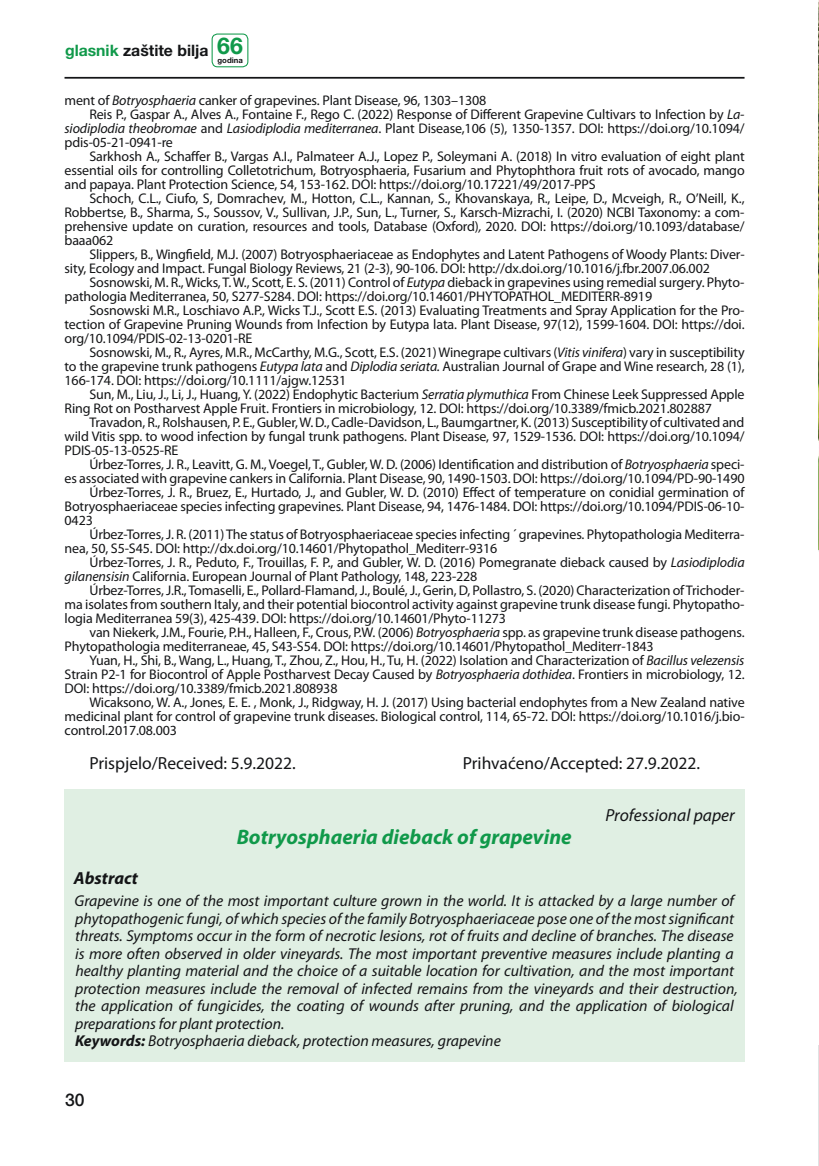
<style>
.page{position:relative;width:819px;height:1166px;background:#fff}
.page>*{position:absolute;margin:0;border:0;box-sizing:border-box;transform-origin:0 0}
.t1{font:italic 700 21px "Myriad Pro";color:#10994a}
.t2{font:17.5px "Myriad Pro";color:#141517}
.t3{font:italic 17.5px "Myriad Pro";color:#141517}
.t4{font:italic 700 17.5px "Myriad Pro";color:#141517}
.t5{font:500 17.5px "Helvetica Neue LT Pro";color:#141517}
.t6{font:italic 15.75px/17.5px "Myriad Pro";color:#141517}
.t7{font:700 15.75px "Helvetica Neue LT Pro";color:#141517}
.t8{font:14px "Myriad Pro";letter-spacing:-.01em;color:#141517}
.t9{font:700 7.7px "Helvetica Neue LT Pro";color:#141517}
.s1{color:#10994a}
.s2{font-size:23.1px;color:#10994a}
.s3{font-style:italic}
.s4{font-weight:700}
</style>
<div class="page">
<hr style="left:64px;top:77px;width:680px;height:2px;background:#141517">
<div style="left:211px;top:34px;width:37px;height:33px;border:1px solid #10994a;border-radius:5px"></div>
<div style="left:64px;top:790px;width:680px;height:272px;background:#e0efe3"></div>
<img style="left:818px;top:0;width:1px;height:550px">
<hr style="left:818px;top:1045px;width:1px;height:121px;background:#e0e2e3">
<p class="t7" style="left:65px;top:44px;width:179px"><span class="s1">glasnik</span> zaštite bilja <span class="s2">66</span></p>
<p class="t9" style="left:217px;top:58px;width:27px">godina</p>
<p class="t8" style="left:64px;top:95px;width:423px">ment of <span class="s3">Botryosphaeria</span> canker of grapevines. Plant Disease, 96, 1303–1308</p>
<p class="t8" style="left:89px;top:109px;width:656px">Reis P., Gaspar A., Alves A., Fontaine F., Rego C. (2022) Response of Different Grapevine Cultivars to Infection by <span class="s3">La-</span></p>
<p class="t8" style="left:65px;top:123px;width:681px"><span class="s3">siodiplodia theobromae</span> and <span class="s3">Lasiodiplodia mediterranea</span>. Plant Disease,106 (5), 1350-1357. DOI: https://doi.org/10.1094/</p>
<p class="t8" style="left:65px;top:137px;width:110px">pdis-05-21-0941-re</p>
<p class="t8" style="left:89px;top:151px;width:656px">Sarkhosh A., Schaffer B., Vargas A.I., Palmateer A.J., Lopez P., Soleymani A. (2018) In vitro evaluation of eight plant</p>
<p class="t8" style="left:65px;top:165px;width:681px">essential oils for controlling Colletotrichum, Botryosphaeria, Fusarium and Phytophthora fruit rots of avocado, mango</p>
<p class="t8" style="left:65px;top:179px;width:532px">and papaya. Plant Protection Science, 54, 153-162. DOI: https://doi.org/10.17221/49/2017-PPS</p>
<p class="t8" style="left:89px;top:193px;width:656px">Schoch, C.L., Ciufo, S, Domrachev, M., Hotton, C.L., Kannan, S., Khovanskaya, R., Leipe, D., Mcveigh, R., O’Neill, K.,</p>
<p class="t8" style="left:65px;top:207px;width:681px">Robbertse, B., Sharma, S., Soussov, V., Sullivan, J.P., Sun, L., Turner, S., Karsch-Mizrachi, I. (2020) NCBI Taxonomy: a com-</p>
<p class="t8" style="left:65px;top:221px;width:681px">prehensive update on curation, resources and tools, Database (Oxford)<span class="s3">,</span> 2020. DOI: https://doi.org/10.1093/database/</p>
<p class="t8" style="left:65px;top:235px;width:50px">baaa062</p>
<p class="t8" style="left:89px;top:249px;width:656px">Slippers, B., Wingfield, M.J. (2007) Botryosphaeriaceae as Endophytes and Latent Pathogens of Woody Plants: Diver-</p>
<p class="t8" style="left:65px;top:263px;width:646px">sity, Ecology and Impact. Fungal Biology Reviews, 21 (2-3), 90-106. DOI: http://dx.doi.org/10.1016/j.fbr.2007.06.002</p>
<p class="t8" style="left:89px;top:277px;width:656px">Sosnowski, M. R., Wicks, T. W., Scott, E. S. (2011) Control of <span class="s3">Eutypa</span> dieback in grapevines using remedial surgery. Phyto-</p>
<p class="t8" style="left:65px;top:291px;width:589px">pathologia Mediterranea, 50, S277-S284. DOI: https://doi.org/10.14601/PHYTOPATHOL_MEDITERR-8919</p>
<p class="t8" style="left:89px;top:305px;width:656px">Sosnowski M.R., Loschiavo A.P., Wicks T.J., Scott E.S. (2013) Evaluating Treatments and Spray Application for the Pro-</p>
<p class="t8" style="left:65px;top:319px;width:681px">tection of Grapevine Pruning Wounds from Infection by Eutypa lata. Plant Disease, 97(12), 1599-1604. DOI: https://doi.</p>
<p class="t8" style="left:65px;top:333px;width:189px">org/10.1094/PDIS-02-13-0201-RE</p>
<p class="t8" style="left:89px;top:347px;width:656px">Sosnowski, M., R., Ayres, M.R., McCarthy, M.G., Scott, E.S. (2021) Winegrape cultivars (<span class="s3">Vitis vinifera</span>) vary in susceptibility</p>
<p class="t8" style="left:65px;top:361px;width:681px">to the grapevine trunk pathogens <span class="s3">Eutypa lata</span> and <span class="s3">Diplodia seriata.</span> Australian Journal of Grape and Wine research, 28 (1),</p>
<p class="t8" style="left:65px;top:375px;width:283px">166-174. DOI: https://doi.org/10.1111/ajgw.12531</p>
<p class="t8" style="left:89px;top:389px;width:656px">Sun, M., Liu, J., Li, J., Huang, Y. (2022) Endophytic Bacterium <span class="s3">Serratia plymuthica</span> From Chinese Leek Suppressed Apple</p>
<p class="t8" style="left:65px;top:403px;width:649px">Ring Rot on Postharvest Apple Fruit. Frontiers in microbiology, 12. DOI: https://doi.org/10.3389/fmicb.2021.802887</p>
<p class="t8" style="left:89px;top:417px;width:656px">Travadon, R., Rolshausen, P. E., Gubler, W. D., Cadle-Davidson, L., Baumgartner, K. (2013) Susceptibility of cultivated and</p>
<p class="t8" style="left:65px;top:431px;width:681px">wild Vitis spp. to wood infection by fungal trunk pathogens. Plant Disease, 97, 1529-1536. DOI: https://doi.org/10.1094/</p>
<p class="t8" style="left:65px;top:445px;width:115px">PDIS-05-13-0525-RE</p>
<p class="t8" style="left:89px;top:459px;width:656px">Úrbez-Torres, J. R., Leavitt, G. M., Voegel, T., Gubler, W. D. (2006) Identification and distribution of <span class="s3">Botryosphaeria</span> speci-</p>
<p class="t8" style="left:65px;top:473px;width:681px">es associated with grapevine cankers in California. Plant Disease, 90, 1490-1503. DOI: https://doi.org/10.1094/PD-90-1490</p>
<p class="t8" style="left:89px;top:487px;width:656px">Úrbez-Torres, J. R., Bruez, E., Hurtado, J., and Gubler, W. D. (2010) Effect of temperature on conidial germination of</p>
<p class="t8" style="left:65px;top:501px;width:681px">Botryosphaeriaceae species infecting grapevines. Plant Disease, 94, 1476-1484. DOI: https://doi.org/10.1094/PDIS-06-10-</p>
<p class="t8" style="left:65px;top:515px;width:30px">0423</p>
<p class="t8" style="left:89px;top:529px;width:656px">Úrbez-Torres, J. R. (2011) The status of Botryosphaeriaceae species infecting ´ grapevines. Phytopathologia Mediterra-</p>
<p class="t8" style="left:65px;top:543px;width:434px">nea, 50, S5-S45. DOI: http://dx.doi.org/10.14601/Phytopathol_Mediterr-9316</p>
<p class="t8" style="left:89px;top:557px;width:656px">Úrbez-Torres, J. R., Peduto, F., Trouillas, F. P., and Gubler, W. D. (2016) Pomegranate dieback caused by <span class="s3">Lasiodiplodia</span></p>
<p class="t8" style="left:65px;top:571px;width:414px"><span class="s3">gilanensisin</span> California. European Journal of Plant Pathology, 148, 223-228</p>
<p class="t8" style="left:89px;top:585px;width:656px">Úrbez-Torres, J.R., Tomaselli, E., Pollard-Flamand, J., Boulé, J., Gerin, D, Pollastro, S. (2020) Characterization of Trichoder-</p>
<p class="t8" style="left:65px;top:599px;width:681px">ma isolates from southern Italy, and their potential biocontrol activity against grapevine trunk disease fungi. Phytopatho-</p>
<p class="t8" style="left:65px;top:613px;width:443px">logia Mediterranea 59(3), 425-439. DOI: https://doi.org/10.14601/Phyto-11273</p>
<p class="t8" style="left:89px;top:627px;width:656px">van Niekerk, J.M., Fourie, P.H., Halleen, F., Crous, P.W. (2006) <span class="s3">Botryosphaeria</span> spp. as grapevine trunk disease pathogens.</p>
<p class="t8" style="left:65px;top:641px;width:590px">Phytopathologia mediterraneae, 45, S43-S54. DOI: https://doi.org/10.14601/Phytopathol_Mediterr-1843</p>
<p class="t8" style="left:89px;top:655px;width:656px">Yuan, H., Shi, B., Wang, L., Huang, T., Zhou, Z., Hou, H., Tu, H. (2022) Isolation and Characterization of <span class="s3">Bacillus velezensis</span></p>
<p class="t8" style="left:65px;top:669px;width:681px">Strain P2-1 for Biocontrol of Apple Postharvest Decay Caused by <span class="s3">Botryosphaeria dothidea</span>. Frontiers in microbiology, 12.</p>
<p class="t8" style="left:65px;top:683px;width:274px">DOI: https://doi.org/10.3389/fmicb.2021.808938</p>
<p class="t8" style="left:89px;top:697px;width:656px">Wicaksono, W. A., Jones, E. E. , Monk, J., Ridgway, H. J. (2017) Using bacterial endophytes from a New Zealand native</p>
<p class="t8" style="left:65px;top:711px;width:681px">medicinal plant for control of grapevine trunk diseases. Biological control, 114, 65-72. DOI: https://doi.org/10.1016/j.bio-</p>
<p class="t8" style="left:65px;top:725px;width:114px">control.2017.08.003</p>
<p class="t2" style="left:89px;top:756px;width:208px">Prispjelo/Received: 5.9.2022.</p>
<p class="t2" style="left:463px;top:756px;width:239px">Prihvaćeno/Accepted: 27.9.2022.</p>
<p class="t3" style="left:605px;top:808px;width:131px">Professional paper</p>
<h1 class="t1" style="left:237px;top:828px;width:336px">Botryosphaeria dieback of grapevine</h1>
<p class="t4" style="left:74px;top:871px;width:66px">Abstract</p>
<p class="t6" style="left:75px;top:893px;width:664px">Grapevine is one of the most important culture grown in the world. It is attacked by a large number of phytopathogenic fungi, of which species of the family Botryosphaeriaceae pose one of the most significant threats. Symptoms occur in the form of necrotic lesions, rot of fruits and decline of branches. The disease is more often observed in older vineyards. The most important preventive measures include planting a healthy planting material and the choice of a suitable location for cultivation, and the most important protection measures include the removal of infected remains from the vineyards and their destruction, the application of fungicides, the coating of wounds after pruning, and the application of biological preparations for plant protection.<br><span class="s4">Keywords:</span> Botryosphaeria dieback, protection measures, grapevine</p>
<p class="t5" style="left:65px;top:1090px;width:21px">30</p>
</div>
